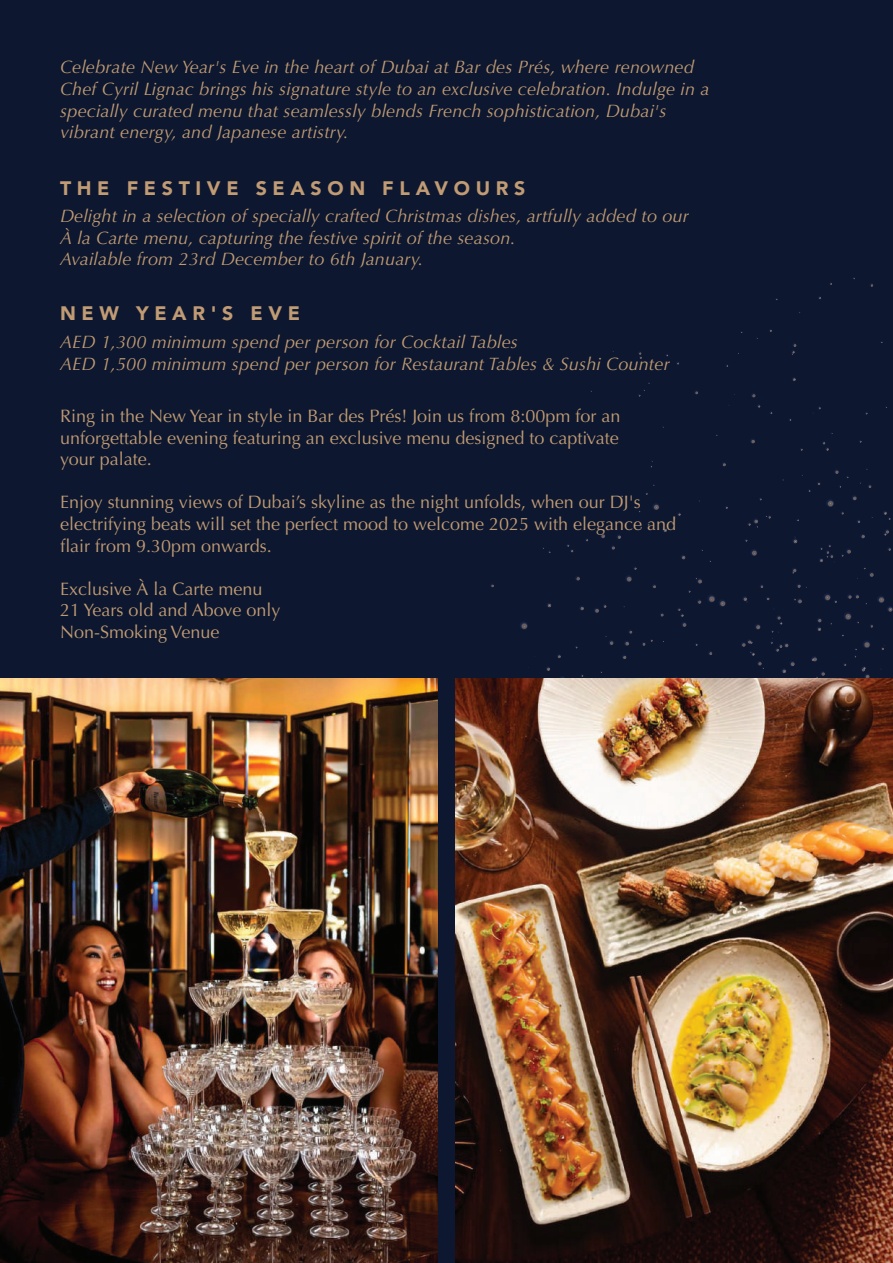
<style>
.page{position:relative;width:893px;height:1263px;background:#0d172f}
.page>*{position:absolute;margin:0;border:0;box-sizing:border-box;transform-origin:0 0}
.t1{font:900 19.5px "Avenir";letter-spacing:.29em;color:#c09b74}
.t2{font:italic 18px/21.6px "Optima";letter-spacing:.01em;color:#c09b74}
.t3{font:18px/21.6px "Optima";color:#c09b74}
</style>
<div class="page">
<svg style="left:652px;top:503px;width:8px;height:7px"></svg>
<svg style="left:520px;top:622px;width:8px;height:8px"></svg>
<svg style="left:750px;top:439px;width:5px;height:5px"></svg>
<svg style="left:681px;top:555px;width:5px;height:5px"></svg>
<svg style="left:628px;top:630px;width:5px;height:4px"></svg>
<svg style="left:708px;top:651px;width:5px;height:4px"></svg>
<svg style="left:751px;top:393px;width:5px;height:5px"></svg>
<svg style="left:792px;top:377px;width:4px;height:4px"></svg>
<svg style="left:694px;top:390px;width:4px;height:5px"></svg>
<svg style="left:611px;top:545px;width:4px;height:5px"></svg>
<svg style="left:575px;top:576px;width:5px;height:5px"></svg>
<svg style="left:722px;top:462px;width:4px;height:5px"></svg>
<svg style="left:617px;top:534px;width:4px;height:5px"></svg>
<svg style="left:600px;top:533px;width:5px;height:5px"></svg>
<svg style="left:677px;top:512px;width:4px;height:4px"></svg>
<svg style="left:697px;top:595px;width:29px;height:12px"></svg>
<svg style="left:547px;top:603px;width:5px;height:5px"></svg>
<svg style="left:652px;top:584px;width:4px;height:4px"></svg>
<svg style="left:642px;top:639px;width:11px;height:7px"></svg>
<svg style="left:660px;top:613px;width:4px;height:4px"></svg>
<svg style="left:579px;top:606px;width:5px;height:5px"></svg>
<svg style="left:594px;top:604px;width:13px;height:9px"></svg>
<svg style="left:557px;top:654px;width:4px;height:4px"></svg>
<svg style="left:624px;top:641px;width:5px;height:5px"></svg>
<svg style="left:546px;top:667px;width:4px;height:4px"></svg>
<svg style="left:622px;top:655px;width:5px;height:4px"></svg>
<svg style="left:822px;top:441px;width:7px;height:10px"></svg>
<svg style="left:695px;top:578px;width:7px;height:6px"></svg>
<svg style="left:791px;top:343px;width:6px;height:12px"></svg>
<svg style="left:638px;top:351px;width:4px;height:8px"></svg>
<svg style="left:566px;top:544px;width:8px;height:9px"></svg>
<svg style="left:663px;top:522px;width:11px;height:10px"></svg>
<svg style="left:640px;top:523px;width:10px;height:6px"></svg>
<svg style="left:625px;top:567px;width:12px;height:15px"></svg>
<svg style="left:677px;top:608px;width:10px;height:19px"></svg>
<svg style="left:605px;top:636px;width:9px;height:9px"></svg>
<svg style="left:741px;top:468px;width:152px;height:210px"></svg>
<img style="left:0;top:678px;width:437px;height:585px">
<img style="left:455px;top:678px;width:438px;height:585px">
<p class="t2" style="left:60px;top:57px;width:651px">Celebrate New Year's Eve in the heart of Dubai at Bar des Prés, where renowned Chef Cyril Lignac brings his signature style to an exclusive celebration. Indulge in a specially curated menu that seamlessly blends French sophistication, Dubai's vibrant energy, and Japanese artistry.</p>
<p class="t1" style="left:60px;top:172px;width:467px">THE FESTIVE SEASON FLAVOURS</p>
<p class="t2" style="left:60px;top:205px;width:630px">Delight in a selection of specially crafted Christmas dishes, artfully added to our<br>À la Carte menu, capturing the festive spirit of the season.<br>Available from 23rd December to 6th January.</p>
<p class="t1" style="left:60px;top:296px;width:242px">NEW YEAR'S EVE</p>
<p class="t2" style="left:60px;top:331px;width:611px">AED 1,300 minimum spend per person for Cocktail Tables<br>AED 1,500 minimum spend per person for Restaurant Tables &amp; Sushi Counter</p>
<p class="t3" style="left:60px;top:405px;width:562px;text-align:justify">Ring in the New Year in style in Bar des Prés! Join us from 8:00pm for an unforgettable evening featuring an exclusive menu designed to captivate your palate.</p>
<p class="t3" style="left:60px;top:492px;width:618px">Enjoy stunning views of Dubai’s skyline as the night unfolds, when our DJ's electrifying beats will set the perfect mood to welcome 2025 with elegance and flair from 9.30pm onwards.</p>
<p class="t3" style="left:60px;top:578px;width:222px">Exclusive À la Carte menu<br>21 Years old and Above only<br>Non-Smoking Venue</p>
</div>
